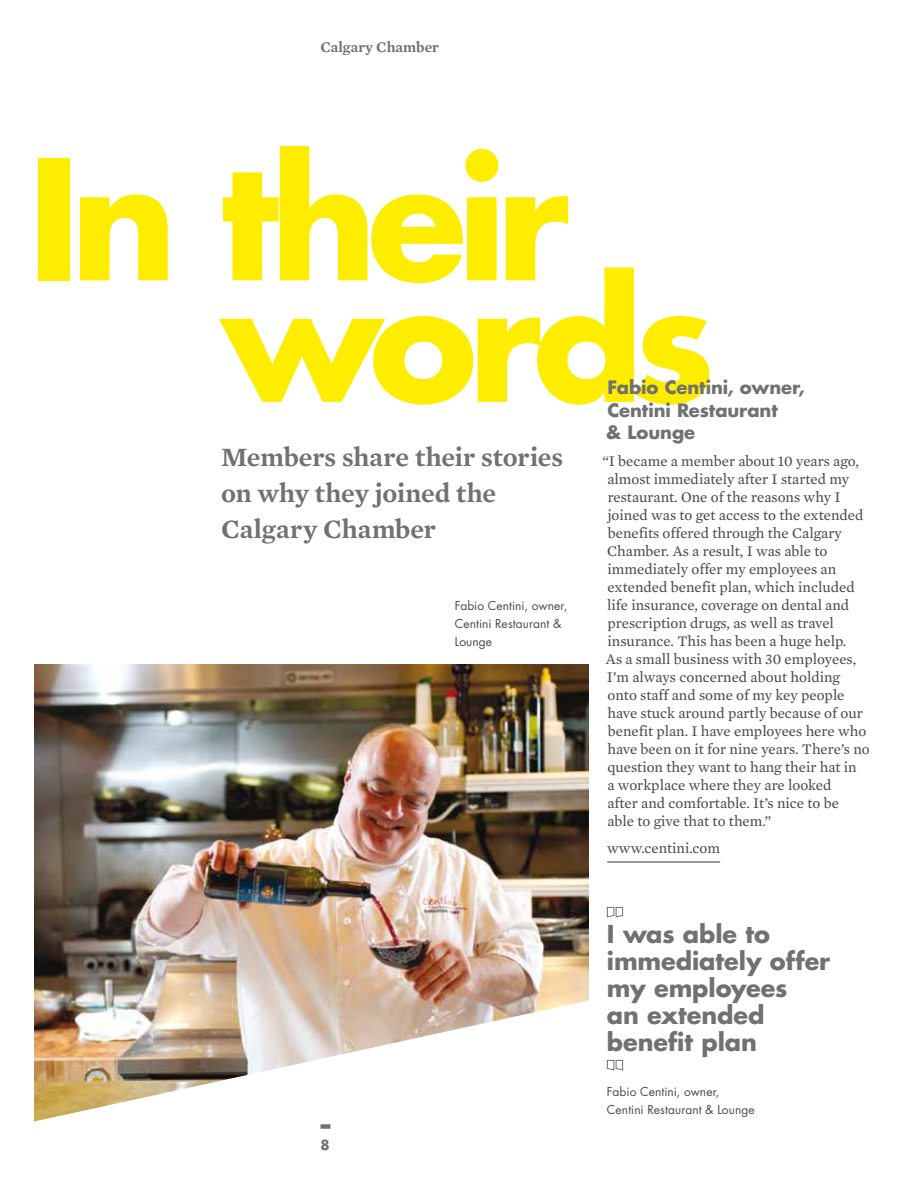
<style>
.page{position:relative;width:918px;height:1188px;background:#fff}
.page>*{position:absolute;margin:0;border:0;box-sizing:border-box;transform-origin:0 0}
.t1{font:700 162px/121.5px "Futura Std";letter-spacing:-.06em;color:#ffed00}
.t2{font:600 27px/36px "Mercury Text G2";letter-spacing:-.005em;color:#707172}
.t3{font:700 24px/27px "Futura Std";letter-spacing:-.005em;color:#707172}
.t4{font:700 18px/22.5px "Futura Std";letter-spacing:-.005em;color:#707172}
.t5{font:15px/18px "Mercury Text G2 Roman";color:#4b4b4d}
.t6{font:600 15px "Mercury Text G2";color:#707172}
.t7{font:700 13.5px "Futura Std";color:#707172}
.t8{font:12px/18px "Futura Std";letter-spacing:.005em;color:#4b4b4d}
</style>
<div class="page">
<div style="left:321px;top:1124px;width:9px;height:5px;background:#707172"></div>
<hr style="left:607px;top:861px;width:113px;height:2px;background:#4b4b4d">
<svg style="left:607px;top:907px;width:16px;height:11px"></svg>
<svg style="left:607px;top:1060px;width:16px;height:11px"></svg>
<img style="left:34px;top:664px;width:555px;height:458px">
<p class="t6" style="left:321px;top:38px;width:120px">Calgary Chamber</p>
<h1 class="t1" style="left:221px;top:157px;width:496px;text-indent:-194px">In their words</h1>
<p class="t4" style="left:606px;top:376px;width:200px">Fabio Centini, owner,<br>Centini Restaurant<br>&amp; Lounge</p>
<p class="t5" style="left:602px;top:452px;width:269px">“I became a member about 10 years ago, almost immediately after I started my restaurant. One of the reasons why I joined was to get access to the extended benefits offered through the Calgary Chamber. As a result, I was able to immediately offer my employees an extended benefit plan, which included life insurance, coverage on dental and prescription drugs, as well as travel insurance. This has been a huge help.<br>As a small business with 30 employees, I’m always concerned about holding<br>onto staff and some of my key people have stuck around partly because of our benefit plan. I have employees here who have been on it for nine years. There’s no question they want to hang their hat in<br>a workplace where they are looked<br>after and comfortable. It’s nice to be<br>able to give that to them.”</p>
<p class="t5" style="left:607px;top:839px;width:114px">www.centini.com</p>
<h2 class="t2" style="left:221px;top:439px;width:344px">Members share their stories on why they joined the<br>Calgary Chamber</h2>
<p class="t8" style="left:455px;top:597px;width:114px">Fabio Centini, owner,<br>Centini Restaurant &amp;<br>Lounge</p>
<p class="t7" style="left:321px;top:1136px;width:11px">8</p>
<h3 class="t3" style="left:607px;top:920px;width:225px">I was able to immediately offer my employees<br>an extended benefit plan</h3>
<p class="t8" style="left:607px;top:1083px;width:149px">Fabio Centini, owner,<br>Centini Restaurant &amp; Lounge</p>
</div>
